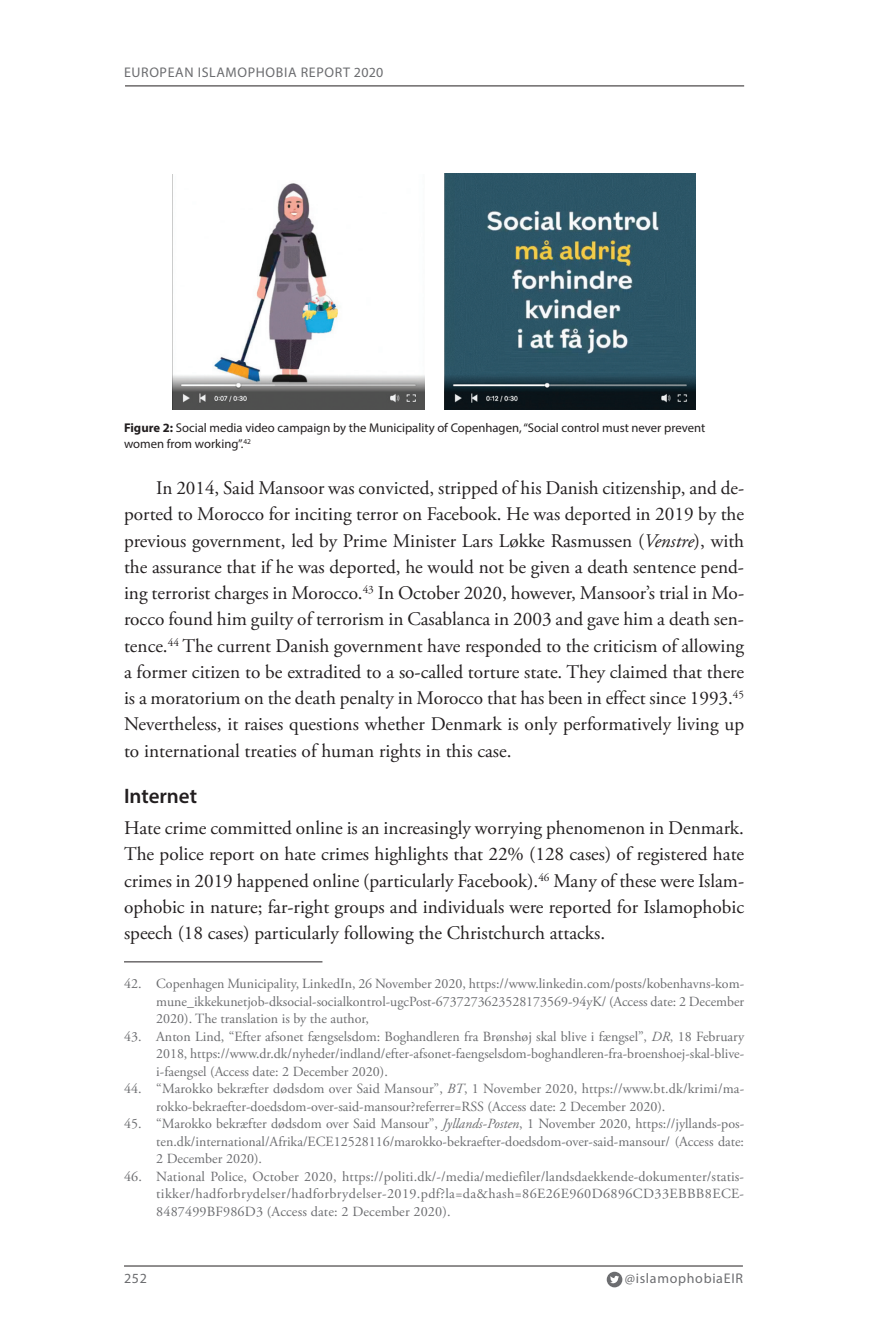
<style>
.page{position:relative;width:893px;height:1340px;background:#fff}
.page>*{position:absolute;margin:0;border:0;box-sizing:border-box;transform-origin:0 0}
.t1{font:600 21px "Myriad Pro";color:#231f20}
.t2{font:19.25px/26.2px "Adobe Garamond Pro";color:#231f20;text-align:justify}
.t3{font:14px/17.5px "Adobe Garamond Pro";color:#6c6d70;text-align:justify}
.t4{font:14px "Myriad Pro";letter-spacing:.045em;color:#6c6d70}
.t5{font:12.6px/15.8px "Myriad Pro";color:#231f20}
.s1{font-weight:700}
.s2{font-style:italic}
</style>
<div class="page">
<hr style="left:124px;top:1265px;width:619px;height:1px;background:#231f20">
<svg style="left:607px;top:1271px;width:15px;height:16px"></svg>
<hr style="left:125px;top:86px;width:619px;height:1px;background:#231f20">
<img style="left:173px;top:183px;width:252px;height:227px">
<img style="left:444px;top:174px;width:251px;height:235px">
<hr style="left:124px;top:961px;width:198px;height:1px;background:#231f20">
<p class="t4" style="left:124px;top:64px;width:261px">EUROPEAN ISLAMOPHOBIA REPORT 2020</p>
<p class="t5" style="left:124px;top:420px;width:583px"><span class="s1">Figure 2:</span> Social media video campaign by the Municipality of Copenhagen, “Social control must never prevent women from working”.<sup>42</sup></p>
<p class="t2" style="left:124px;top:475px;width:622px;text-indent:32px">In 2014, Said Mansoor was convicted, stripped of his Danish citizenship, and de&shy;ported to Morocco for inciting terror on Facebook. He was deported in 2019 by the previous government, led by Prime Minister Lars Løkke Rasmussen (<span class="s2">Venstre</span>), with the assurance that if he was deported, he would not be given a death sentence pend&shy;ing terrorist charges in Morocco.<sup>43</sup> In October 2020, however, Mansoor’s trial in Mo&shy;rocco found him guilty of terrorism in Casablanca in 2003 and gave him a death sen&shy;tence.<sup>44</sup> The current Danish government have responded to the criticism of allowing a former citizen to be extradited to a so-called torture state. They claimed that there is a moratorium on the death penalty in Morocco that has been in effect since 1993.<sup>45<br></sup>Nevertheless, it raises questions whether Denmark is only performatively living up to international treaties of human rights in this case.</p>
<p class="t1" style="left:124px;top:782px;width:75px">Internet</p>
<p class="t2" style="left:124px;top:815px;width:622px">Hate crime committed online is an increasingly worrying phenomenon in Denmark.<br>The police report on hate crimes highlights that 22% (128 cases) of registered hate crimes in 2019 happened online (particularly Facebook).<sup>46</sup> Many of these were Islam&shy;ophobic in nature; far-right groups and individuals were reported for Islamophobic speech (18 cases) particularly following the Christchurch attacks.</p>
<p class="t3" style="left:156px;top:975px;width:589px;text-indent:-32px">42. Copenhagen Municipality, LinkedIn, 26 November 2020, https://www.linkedin.com/posts/kobenhavns-kom&shy;mune_ikkekunetjob-dksocial-socialkontrol-ugcPost-6737273623528173569-94yK/ (Access date: 2 December 2020). The translation is by the author,</p>
<p class="t3" style="left:156px;top:1028px;width:589px;text-indent:-32px">43. Anton Lind, “Efter afsonet fængselsdom: Boghandleren fra Brønshøj skal blive i fængsel”, <span class="s2">DR</span>, 18 February 2018, https://www.dr.dk/nyheder/indland/efter-afsonet-faengselsdom-boghandleren-fra-broenshoej-skal-blive&shy;i-faengsel (Access date: 2 December 2020).</p>
<p class="t3" style="left:156px;top:1080px;width:589px;text-indent:-32px">44. “Marokko bekræfter dødsdom over Said Mansour”, <span class="s2">BT</span>, 1 November 2020, https://www.bt.dk/krimi/ma&shy;rokko-bekraefter-doedsdom-over-said-mansour?referrer=RSS (Access date: 2 December 2020).</p>
<p class="t3" style="left:156px;top:1115px;width:589px;text-indent:-32px">45. “Marokko bekræfter dødsdom over Said Mansour”, <span class="s2">Jyllands-Posten</span>, 1 November 2020, https://jyllands-pos&shy;ten.dk/international/Afrika/ECE12528116/marokko-bekraefter-doedsdom-over-said-mansour/ (Access date:<br>2 December 2020).</p>
<p class="t3" style="left:156px;top:1168px;width:589px;text-indent:-32px">46. National Police, October 2020, https://politi.dk/-/media/mediefiler/landsdaekkende-dokumenter/statis&shy;tikker/hadforbrydelser/hadforbrydelser-2019.pdf?la=da&amp;hash=86E26E960D6896CD33EBBB8ECE-8487499BF986D3 (Access date: 2 December 2020).</p>
<p class="t4" style="left:124px;top:1269px;width:24px">252</p>
<p class="t4" style="left:625px;top:1269px;width:120px">@islamophobiaEIR</p>
</div>
